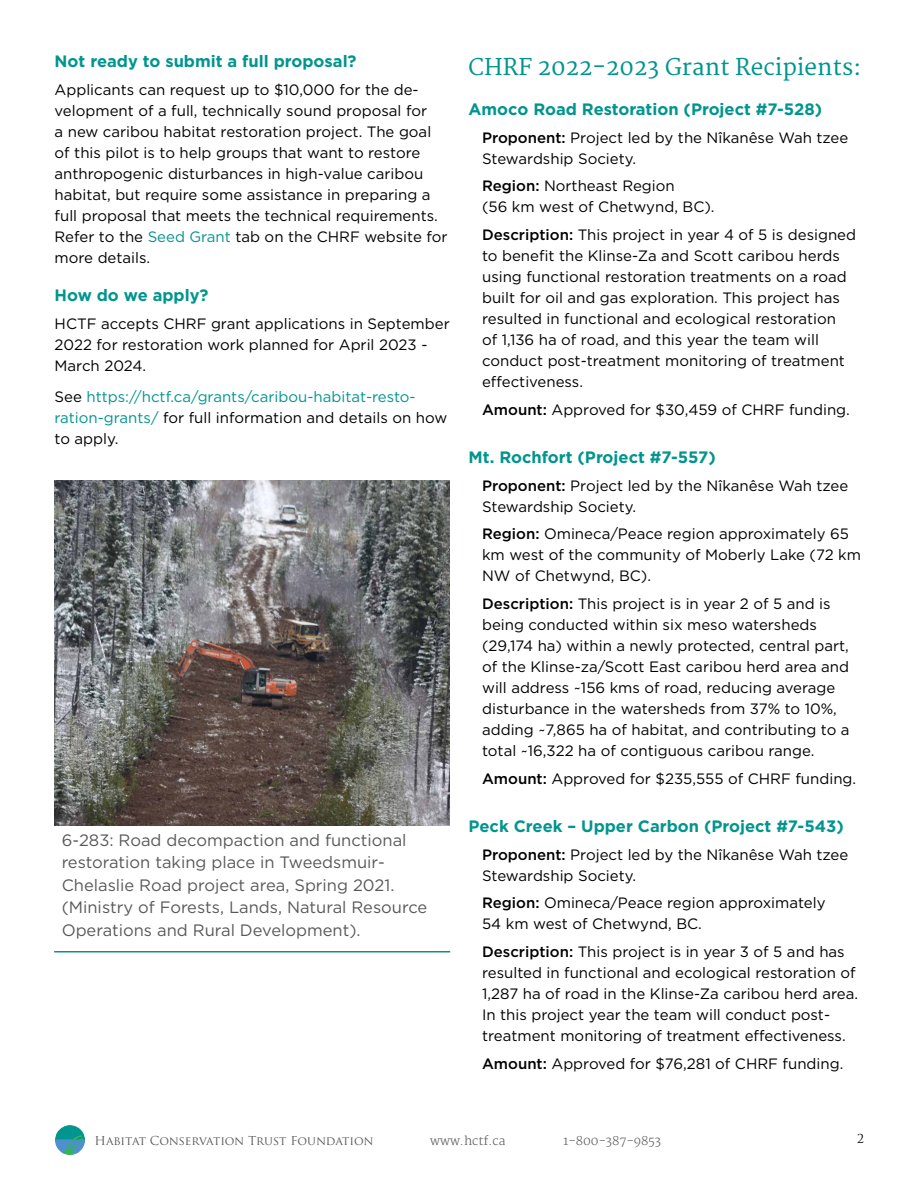
<style>
.page{position:relative;width:918px;height:1188px;background:#fff}
.page>*{position:absolute;margin:0;border:0;box-sizing:border-box;transform-origin:0 0}
.t1{font:22.5px "Merriweather";color:#00958e}
.t2{font:16.5px/22.5px "Gotham HTF";color:#58595b}
.t3{font:700 16.5px "Gotham HTF";color:#00958e}
.t4{font:15px/21px "Gotham HTF";color:#000}
.t5{font:15px/21px "Gotham HTF";color:#00958e}
.t6{font:12px "Trajan Pro";letter-spacing:-.015em;color:#58595b}
.t7{font:300 12px "Merriweather";color:#58595b}
.t8{font:12px "Trajan Pro";color:#000}
.s1{color:#00958e}
.s2{color:#000}
.s3{font-weight:500}
</style>
<div class="page">
<svg style="left:56px;top:1126px;width:29px;height:29px"></svg>
<img style="left:54px;top:481px;width:396px;height:345px">
<hr style="left:54px;top:951px;width:396px;height:1px;background:#00958e">
<p class="t3" style="left:55px;top:52px;width:304px">Not ready to submit a full proposal?</p>
<p class="t4" style="left:55px;top:79px;width:394px">Applicants can request up to $10,000 for the de&shy;velopment of a full, technically sound proposal for<br>a new caribou habitat restoration project. The goal of this pilot is to help groups that want to restore anthropogenic disturbances in high-value caribou habitat, but require some assistance in preparing a full proposal that meets the technical requirements.<br>Refer to the <span class="s1">Seed Grant</span> tab on the CHRF website for more details.</p>
<p class="t3" style="left:55px;top:286px;width:155px">How do we apply?</p>
<p class="t4" style="left:55px;top:313px;width:397px">HCTF accepts CHRF grant applications in September<br>2022 for restoration work planned for April 2023 -<br>March 2024.</p>
<p class="t5" style="left:55px;top:386px;width:394px"><span class="s2">See</span> https://hctf.ca/grants/caribou-habitat-resto&shy;ration-grants/ <span class="s2">for full information and details on how to apply.</span></p>
<p class="t2" style="left:62px;top:828px;width:367px">6-283: Road decompaction and functional restoration taking place in Tweedsmuir-Chelaslie Road project area, Spring 2021. (Ministry of Forests, Lands, Natural Resource Operations and Rural Development).</p>
<h1 class="t1" style="left:469px;top:54px;width:394px">CHRF 2022-2023 Grant Recipients:</h1>
<p class="t3" style="left:469px;top:99px;width:355px">Amoco Road Restoration (Project #7-528)</p>
<p class="t4" style="left:482px;top:127px;width:368px"><span class="s3">Proponent:</span> Project led by the Nîkanêse Wah tzee<br>Stewardship Society.</p>
<p class="t4" style="left:482px;top:175px;width:234px"><span class="s3">Region:</span> Northeast Region<br>(56 km west of Chetwynd, BC).</p>
<p class="t4" style="left:482px;top:224px;width:376px"><span class="s3">Description:</span> This project in year 4 of 5 is designed to benefit the Klinse-Za and Scott caribou herds using functional restoration treatments on a road built for oil and gas exploration. This project has resulted in functional and ecological restoration<br>of 1,136 ha of road, and this year the team will conduct post-treatment monitoring of treatment effectiveness.</p>
<p class="t4" style="left:482px;top:399px;width:369px"><span class="s3">Amount:</span> Approved for $30,459 of CHRF funding.</p>
<p class="t3" style="left:469px;top:447px;width:249px">Mt. Rochfort (Project #7-557)</p>
<p class="t4" style="left:482px;top:475px;width:368px"><span class="s3">Proponent:</span> Project led by the Nîkanêse Wah tzee<br>Stewardship Society.</p>
<p class="t4" style="left:482px;top:523px;width:381px"><span class="s3">Region:</span> Omineca/Peace region approximately 65 km west of the community of Moberly Lake (72 km<br>NW of Chetwynd, BC).</p>
<p class="t4" style="left:482px;top:593px;width:369px"><span class="s3">Description:</span> This project is in year 2 of 5 and is being conducted within six meso watersheds (29,174 ha) within a newly protected, central part, of the Klinse-za/Scott East caribou herd area and will address ~156 kms of road, reducing average disturbance in the watersheds from 37% to 10%, adding ~7,865 ha of habitat, and contributing to a total ~16,322 ha of contiguous caribou range.</p>
<p class="t4" style="left:482px;top:768px;width:376px"><span class="s3">Amount:</span> Approved for $235,555 of CHRF funding.</p>
<p class="t3" style="left:469px;top:816px;width:377px">Peck Creek – Upper Carbon (Project #7-543)</p>
<p class="t4" style="left:482px;top:844px;width:368px"><span class="s3">Proponent:</span> Project led by the Nîkanêse Wah tzee<br>Stewardship Society.</p>
<p class="t4" style="left:482px;top:892px;width:345px"><span class="s3">Region:</span> Omineca/Peace region approximately<br>54 km west of Chetwynd, BC.</p>
<p class="t4" style="left:482px;top:941px;width:378px"><span class="s3">Description:</span> This project is in year 3 of 5 and has resulted in functional and ecological restoration of 1,287 ha of road in the Klinse-Za caribou herd area.<br>In this project year the team will conduct post&shy;treatment monitoring of treatment effectiveness.</p>
<p class="t4" style="left:482px;top:1053px;width:363px"><span class="s3">Amount:</span> Approved for $76,281 of CHRF funding.</p>
<p class="t6" style="left:94px;top:1133px;width:280px">Habitat Conservation Trust Foundation</p>
<p class="t7" style="left:430px;top:1134px;width:77px">www.hctf.ca</p>
<p class="t7" style="left:563px;top:1134px;width:99px">1-800-387-9853</p>
<p class="t8" style="left:857px;top:1131px;width:8px">2</p>
</div>
